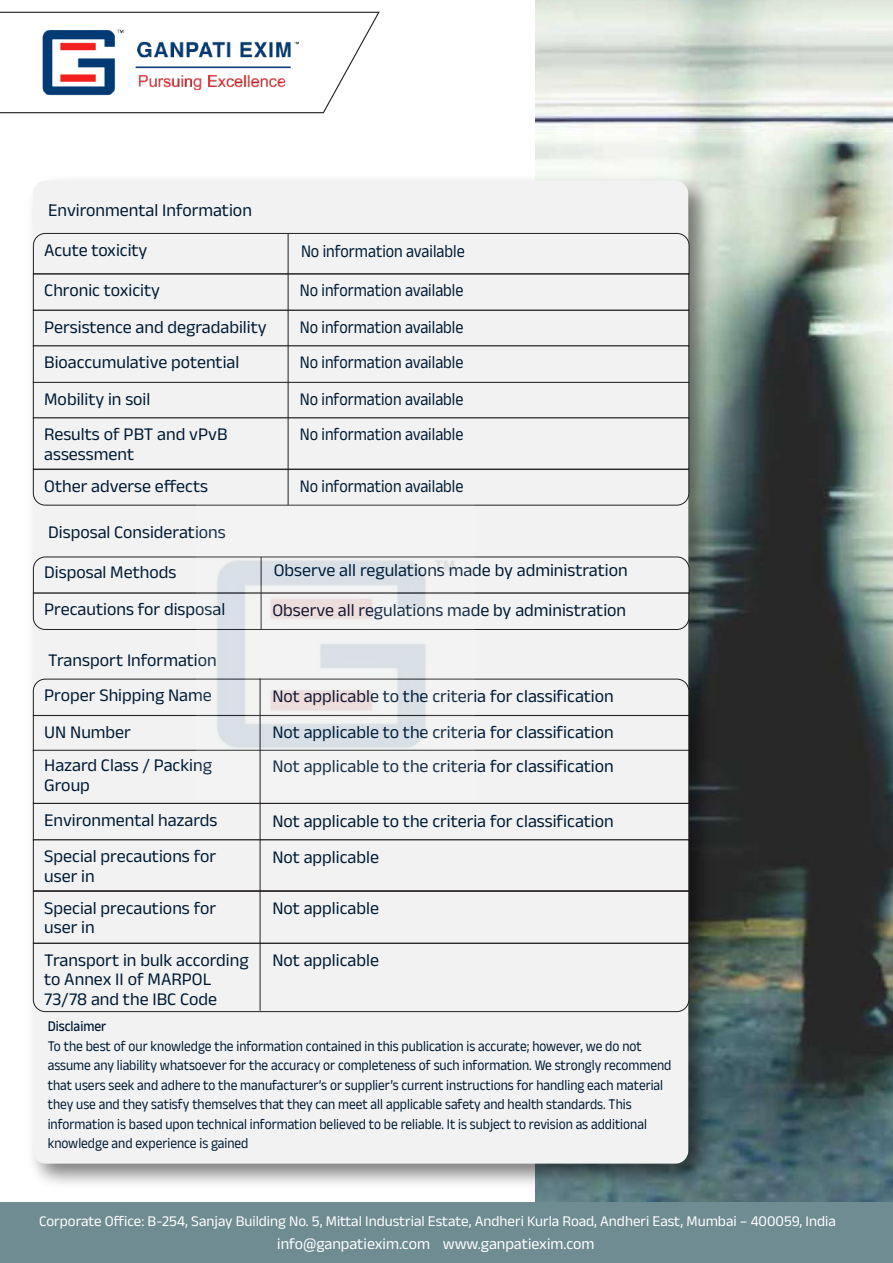
<style>
.page{position:relative;width:893px;height:1263px;background:#fff}
.page>*{position:absolute;margin:0;border:0;box-sizing:border-box;transform-origin:0 0}
.t1{font:18px/19.5px "Anek Devanagari";color:#001a33}
.t2{font:18px "Anek Devanagari";color:#001a33;scale:.9 1}
.t3{font:15.9px "Anek Devanagari";color:#fff}
.t4{font:15px/19.5px "Anek Devanagari";color:#001a33;scale:.9 1}
.t5{font:15px "Anek Devanagari";color:#fff}
.t6{font:500 15px "Anek Devanagari";color:#001a33;scale:.9 1}
</style>
<div class="page">
<img style="left:535px;top:0;width:358px;height:1202px">
<div style="left:0;top:1202px;width:893px;height:61px;background:#6e8c92"></div>
<svg style="left:0;top:11px;width:380px;height:103px"></svg>
<img style="left:31px;top:17px;width:279px;height:88px">
<img style="left:32px;top:169px;width:689px;height:1028px">
<div style="left:33px;top:181px;width:655px;height:982px;background:#f2f2f2;border-radius:13px"></div>
<svg style="left:33px;top:233px;width:656px;height:41px"></svg>
<div style="left:33px;top:274px;width:656px;height:36px;background:#f2f2f2"></div>
<div style="left:33px;top:310px;width:656px;height:36px;background:#f2f2f2;border:1px solid #231f20"></div>
<div style="left:33px;top:346px;width:656px;height:37px;background:#f2f2f2"></div>
<div style="left:33px;top:382px;width:656px;height:36px;background:#f2f2f2;border:1px solid #231f20"></div>
<svg style="left:33px;top:469px;width:656px;height:36px"></svg>
<div style="left:33px;top:418px;width:656px;height:51px;background:#f2f2f2"></div>
<hr style="left:288px;top:233px;width:1px;height:272px;background:#231f20">
<svg style="left:33px;top:557px;width:656px;height:73px"></svg>
<svg style="left:33px;top:679px;width:656px;height:36px"></svg>
<div style="left:33px;top:715px;width:656px;height:36px;background:#f2f2f2;border:1px solid #231f20"></div>
<div style="left:33px;top:750px;width:656px;height:53px;background:#f2f2f2;border:1px solid #231f20"></div>
<div style="left:33px;top:803px;width:656px;height:37px;background:#f2f2f2;border:1px solid #231f20"></div>
<div style="left:33px;top:840px;width:656px;height:51px;background:#f2f2f2;border:1px solid #231f20"></div>
<div style="left:33px;top:891px;width:656px;height:52px;background:#f2f2f2;border:1px solid #231f20"></div>
<svg style="left:33px;top:943px;width:656px;height:69px"></svg>
<img style="left:197px;top:504px;width:278px;height:296px">
<hr style="left:260px;top:678px;width:1px;height:333px;background:#231f20">
<p class="t1" style="left:48px;top:200px;width:205px">Environmental Information</p>
<p class="t1" style="left:44px;top:240px;width:105px">Acute toxicity</p>
<p class="t1" style="left:44px;top:280px;width:117px">Chronic toxicity</p>
<p class="t2" style="left:301px;top:240px;width:183px">No information available</p>
<p class="t2" style="left:300px;top:280px;width:183px">No information available</p>
<p class="t1" style="left:44px;top:317px;width:224px">Persistence and degradability</p>
<p class="t2" style="left:300px;top:316px;width:183px">No information available</p>
<p class="t1" style="left:44px;top:352px;width:197px">Bioaccumulative potential</p>
<p class="t2" style="left:300px;top:351px;width:183px">No information available</p>
<p class="t1" style="left:44px;top:389px;width:108px">Mobility in soil</p>
<p class="t2" style="left:300px;top:388px;width:183px">No information available</p>
<p class="t1" style="left:44px;top:424px;width:185px">Results of PBT and vPvB assessment</p>
<p class="t2" style="left:300px;top:423px;width:183px">No information available</p>
<p class="t1" style="left:44px;top:476px;width:165px">Other adverse effects</p>
<p class="t2" style="left:300px;top:475px;width:183px">No information available</p>
<p class="t1" style="left:48px;top:522px;width:179px">Disposal Considerations</p>
<p class="t1" style="left:44px;top:562px;width:134px">Disposal Methods</p>
<p class="t1" style="left:44px;top:599px;width:183px">Precautions for disposal</p>
<p class="t1" style="left:48px;top:649px;width:170px">Transport Information</p>
<p class="t1" style="left:274px;top:560px;width:355px">Observe all regulations made by administration</p>
<p class="t1" style="left:272px;top:600px;width:355px">Observe all regulations made by administration</p>
<p class="t1" style="left:44px;top:685px;width:169px">Proper Shipping Name</p>
<p class="t1" style="left:272px;top:686px;width:343px">Not applicable to the criteria for classification</p>
<p class="t1" style="left:44px;top:722px;width:88px">UN Number</p>
<p class="t1" style="left:272px;top:722px;width:343px">Not applicable to the criteria for classification</p>
<p class="t1" style="left:44px;top:755px;width:169px">Hazard Class / Packing<br>Group</p>
<p class="t1" style="left:272px;top:756px;width:343px">Not applicable to the criteria for classification</p>
<p class="t1" style="left:44px;top:801px;width:175px;line-height:36.5px">Environmental hazards<br>Special precautions for</p>
<p class="t1" style="left:44px;top:866px;width:52px">user in</p>
<p class="t1" style="left:272px;top:811px;width:343px">Not applicable to the criteria for classification</p>
<p class="t1" style="left:272px;top:847px;width:108px">Not applicable</p>
<p class="t1" style="left:44px;top:898px;width:173px">Special precautions for user in</p>
<p class="t1" style="left:272px;top:898px;width:108px">Not applicable</p>
<p class="t1" style="left:44px;top:950px;width:206px">Transport in bulk according to Annex II of MARPOL<br>73/78 and the IBC Code</p>
<p class="t1" style="left:272px;top:950px;width:108px">Not applicable</p>
<p class="t6" style="left:48px;top:1017px;width:67px">Disclaimer</p>
<p class="t4" style="left:48px;top:1036px;width:694px">To the best of our knowledge the information contained in this publication is accurate; however, we do not assume any liability whatsoever for the accuracy or completeness of such information. We strongly recommend that users seek and adhere to the manufacturer’s or supplier’s current instructions for handling each material they use and they satisfy themselves that they can meet all applicable safety and health standards. This information is based upon technical information believed to be reliable. It is subject to revision as additional knowledge and experience is gained</p>
<p class="t5" style="left:39px;top:1212px;width:798px">Corporate Office: B-254, Sanjay Building No. 5, Mittal Industrial Estate, Andheri Kurla Road, Andheri East, Mumbai – 400059, India</p>
<p class="t3" style="left:277px;top:1235px;width:319px">info@ganpatiexim.com www.ganpatiexim.com</p>
</div>
